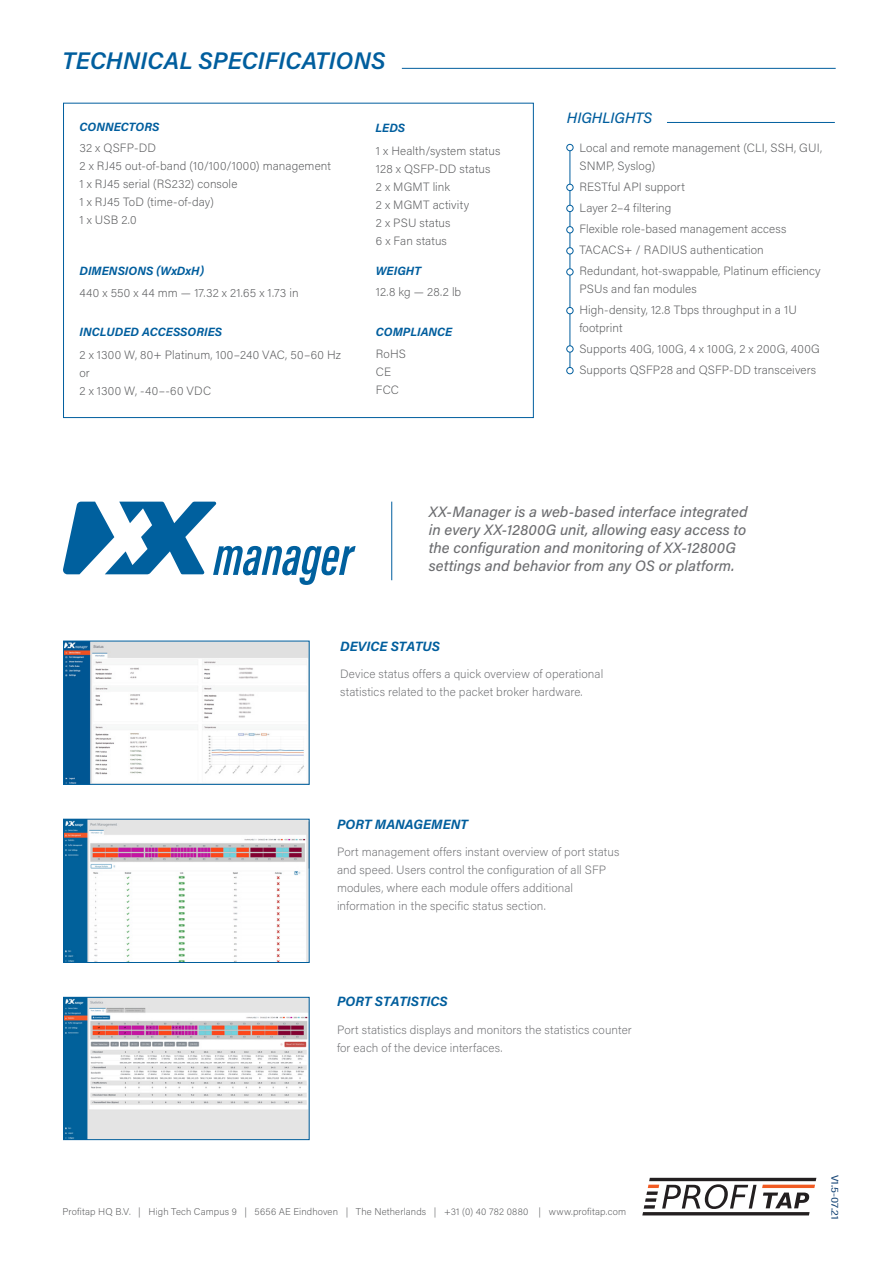
<style>
.page{position:relative;width:893px;height:1263px;background:#fff}
.page>*{position:absolute;margin:0;border:0;box-sizing:border-box;transform-origin:0 0}
.t1{font:italic 600 24px "Acumin Pro";letter-spacing:.005em;color:#005e9e}
.t2{font:italic 500 15px/18px "Acumin Pro";letter-spacing:.005em;color:#6d6e71}
.t3{font:italic 500 15px "Acumin Pro";color:#005e9e}
.t4{font:italic 700 13.5px "Acumin Pro";color:#005e9d}
.t5{font:200 12px/18px "Acumin Pro";letter-spacing:.01em;color:#58595b}
.t6{font:200 12px/18px "Acumin Pro";letter-spacing:.01em;color:#6d6e71}
.t7{font:italic 700 12px "Acumin Pro";color:#005e9e}
.t8{font:10.2px "Acumin Pro Cond";color:#154475;scale:1.41 1}
.t9{font:200 9.75px "Acumin Pro";letter-spacing:.015em;color:#58595b}
</style>
<div class="page">
<div style="left:63px;top:103px;width:471px;height:315px;border:1px solid #005e9e"></div>
<hr style="left:402px;top:68px;width:434px;height:1px;background:#005e9e">
<hr style="left:570px;top:151px;width:1px;height:220px;background:#005e9e">
<div style="left:567px;top:144px;width:6px;height:7px;border:1px solid #005e9e;border-radius:50%"></div>
<div style="left:567px;top:184px;width:6px;height:7px;background:#fff;border-radius:50%"></div>
<div style="left:567px;top:184px;width:6px;height:7px;border:1px solid #005e9e;border-radius:50%"></div>
<div style="left:567px;top:205px;width:6px;height:7px;background:#fff;border-radius:50%"></div>
<div style="left:567px;top:205px;width:6px;height:7px;border:1px solid #005e9e;border-radius:50%"></div>
<div style="left:567px;top:226px;width:6px;height:7px;border:1px solid #005e9e;border-radius:50%"></div>
<div style="left:567px;top:247px;width:6px;height:7px;border:1px solid #005e9e;border-radius:50%"></div>
<svg style="left:567px;top:269px;width:6px;height:6px"></svg>
<div style="left:567px;top:307px;width:6px;height:7px;background:#fff;border-radius:50%"></div>
<div style="left:567px;top:307px;width:6px;height:7px;border:1px solid #005e9e;border-radius:50%"></div>
<svg style="left:567px;top:346px;width:6px;height:6px"></svg>
<div style="left:567px;top:367px;width:6px;height:7px;background:#fff;border-radius:50%"></div>
<div style="left:567px;top:367px;width:6px;height:7px;border:1px solid #005e9e;border-radius:50%"></div>
<hr style="left:667px;top:122px;width:168px;height:1px;background:#005e9e">
<svg style="left:642px;top:1178px;width:174px;height:37px"></svg>
<svg style="left:63px;top:502px;width:293px;height:83px"></svg>
<img style="left:65px;top:643px;width:242px;height:139px">
<div style="left:63px;top:641px;width:246px;height:143px;border:1px solid #0061a0"></div>
<img style="left:65px;top:821px;width:242px;height:140px">
<div style="left:63px;top:819px;width:246px;height:144px;border:1px solid #005e9c"></div>
<img style="left:65px;top:999px;width:242px;height:139px">
<div style="left:63px;top:997px;width:246px;height:143px;border:1px solid #005e9c"></div>
<hr style="left:391px;top:502px;width:1px;height:78px;background:#005e9e">
<h1 class="t1" style="left:63px;top:43px;width:324px">TECHNICAL SPECIFICATIONS</h1>
<p class="t7" style="left:79px;top:119px;width:82px">CONNECTORS</p>
<p class="t5" style="left:79px;top:138px;width:253px">32 x QSFP-DD<br>2 x RJ45 out-of-band (10/100/1000) management<br>1 x RJ45 serial (RS232) console<br>1 x RJ45 ToD (time-of-day)<br>1 x USB 2.0</p>
<p class="t7" style="left:79px;top:262px;width:126px">DIMENSIONS (WxDxH)</p>
<p class="t5" style="left:79px;top:283px;width:221px">440 x 550 x 44 mm — 17.32 x 21.65 x 1.73 in</p>
<p class="t7" style="left:79px;top:324px;width:144px">INCLUDED ACCESSORIES</p>
<p class="t5" style="left:79px;top:346px;width:263px">2 x 1300 W, 80+ Platinum, 100–240 VAC, 50–60 Hz or<br>2 x 1300 W, -40–-60 VDC</p>
<p class="t7" style="left:375px;top:119px;width:31px">LEDS</p>
<p class="t5" style="left:376px;top:142px;width:126px">1 x Health/system status<br>128 x QSFP-DD status<br>2 x MGMT link<br>2 x MGMT activity<br>2 x PSU status<br>6 x Fan status</p>
<p class="t7" style="left:376px;top:262px;width:47px">WEIGHT</p>
<p class="t5" style="left:376px;top:283px;width:87px">12.8 kg — 28.2 lb</p>
<p class="t7" style="left:376px;top:324px;width:78px">COMPLIANCE</p>
<p class="t5" style="left:376px;top:345px;width:32px">RoHS<br>CE<br>FCC</p>
<p class="t3" style="left:567px;top:107px;width:87px">HIGHLIGHTS</p>
<p class="t5" style="left:579px;top:138px;width:244px">Local and remote management (CLI, SSH, GUI,<br>SNMP, Syslog)</p>
<p class="t5" style="left:579px;top:176px;width:243px;line-height:21px">RESTful API support<br>Layer 2–4 filtering<br>Flexible role-based management access<br>TACACS+ / RADIUS authentication<br>Redundant, hot-swappable, Platinum efficiency</p>
<p class="t5" style="left:579px;top:278px;width:219px;line-height:21px">PSUs and fan modules<br>High-density, 12.8 Tbps throughput in a 1U</p>
<p class="t5" style="left:579px;top:317px;width:242px;line-height:21px">footprint<br>Supports 40G, 100G, 4 x 100G, 2 x 200G, 400G<br>Supports QSFP28 and QSFP-DD transceivers</p>
<p class="t2" style="left:429px;top:502px;width:320px">XX-Manager is a web-based interface integrated in every XX-12800G unit, allowing easy access to the configuration and monitoring of XX-12800G settings and behavior from any OS or platform.</p>
<p class="t4" style="left:340px;top:636px;width:101px">DEVICE STATUS</p>
<p class="t6" style="left:340px;top:664px;width:265px">Device status offers a quick overview of operational statistics related to the packet broker hardware.</p>
<p class="t4" style="left:337px;top:814px;width:132px">PORT MANAGEMENT</p>
<p class="t6" style="left:337px;top:842px;width:284px">Port management offers instant overview of port status and speed. Users control the configuration of all SFP modules, where each module offers additional information in the specific status section.</p>
<p class="t4" style="left:337px;top:992px;width:112px">PORT STATISTICS</p>
<p class="t6" style="left:337px;top:1020px;width:296px">Port statistics displays and monitors the statistics counter for each of the device interfaces.</p>
<p class="t9" style="left:63px;top:1205px;width:565px">Profitap HQ B.V. | High Tech Campus 9 | 5656 AE Eindhoven | The Netherlands | +31 (0) 40 782 0880 | www.profitap.com</p>
<p class="t8" style="left:841px;top:1174px;width:33px;rotate:90deg">V1.5-07.21</p>
</div>
